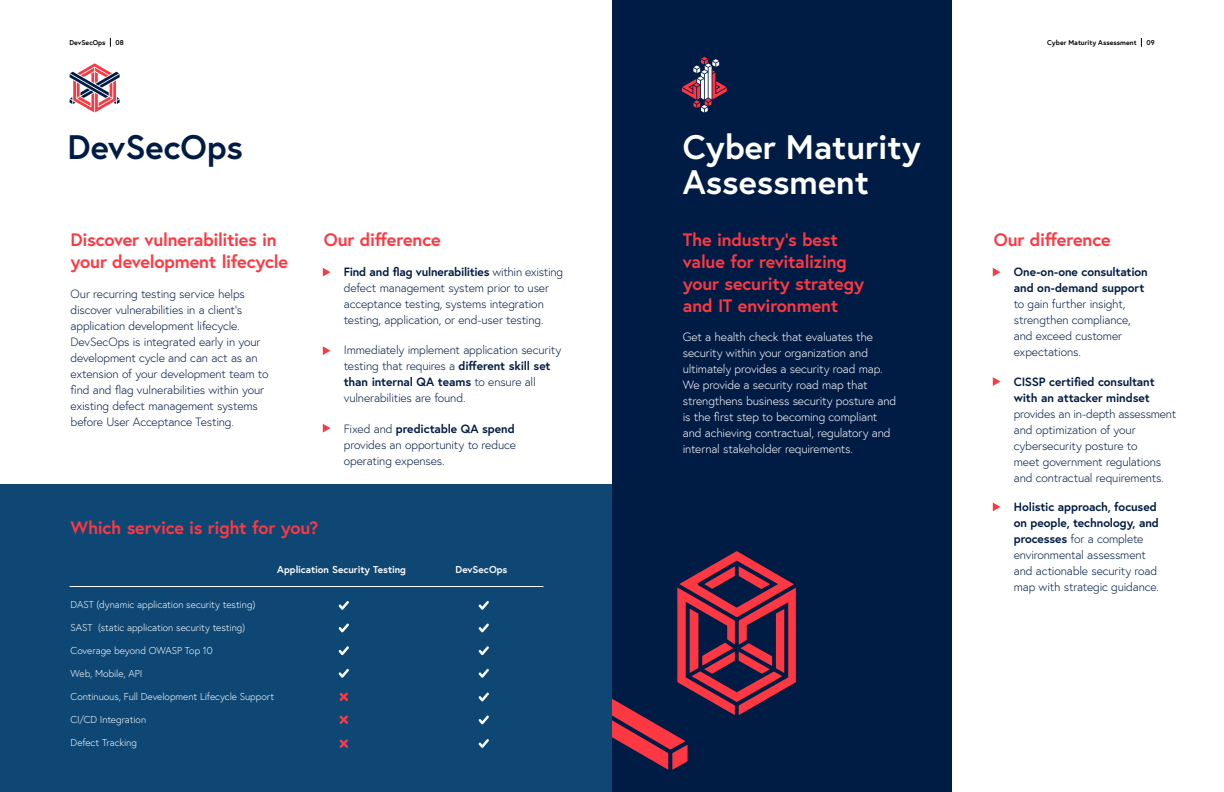
<style>
.page{position:relative;width:1224px;height:792px;background:#fff}
.page>*{position:absolute;margin:0;border:0;box-sizing:border-box;transform-origin:0 0}
.t1{font:700 34px/34.5px "Europa";color:#fff}
.t2{font:700 34px "Europa";color:#001c45}
.t3{font:700 18px/22px "Europa";letter-spacing:-.015em;color:#fd3842}
.t4{font:300 12px/16px "Europa";letter-spacing:-.01em;color:#001c45}
.t5{font:300 12px/16px "Europa";letter-spacing:-.01em;color:#fff}
.t6{font:700 12px/16px "Europa";letter-spacing:-.01em;color:#001c45}
.t7{font:300 10px "Europa";letter-spacing:-.005em;color:#fff}
.t8{font:700 10px "Europa";color:#fff}
.t9{font:700 7px "Europa";color:#000}
.s1{font-weight:700}
</style>
<div class="page">
<div style="left:0;top:485px;width:612px;height:307px;background:#0e4774"></div>
<svg style="left:323px;top:268px;width:7px;height:9px"></svg>
<svg style="left:323px;top:346px;width:7px;height:9px"></svg>
<svg style="left:323px;top:424px;width:7px;height:9px"></svg>
<hr style="left:70px;top:586px;width:473px;height:1px;background:#fff">
<svg style="left:338px;top:601px;width:11px;height:9px"></svg>
<svg style="left:478px;top:601px;width:11px;height:9px"></svg>
<svg style="left:338px;top:623px;width:11px;height:9px"></svg>
<svg style="left:478px;top:623px;width:11px;height:9px"></svg>
<svg style="left:338px;top:646px;width:11px;height:9px"></svg>
<svg style="left:478px;top:646px;width:11px;height:9px"></svg>
<svg style="left:338px;top:668px;width:11px;height:10px"></svg>
<svg style="left:478px;top:668px;width:11px;height:10px"></svg>
<svg style="left:478px;top:692px;width:11px;height:10px"></svg>
<svg style="left:478px;top:715px;width:11px;height:9px"></svg>
<svg style="left:478px;top:739px;width:11px;height:9px"></svg>
<svg style="left:339px;top:739px;width:9px;height:9px"></svg>
<svg style="left:339px;top:715px;width:9px;height:9px"></svg>
<svg style="left:339px;top:692px;width:9px;height:9px"></svg>
<div style="left:612px;top:0;width:340px;height:792px;background:#001c45"></div>
<svg style="left:993px;top:268px;width:7px;height:9px"></svg>
<svg style="left:993px;top:377px;width:7px;height:9px"></svg>
<svg style="left:993px;top:503px;width:7px;height:8px"></svg>
<svg style="left:612px;top:551px;width:184px;height:219px"></svg>
<svg style="left:70px;top:63px;width:50px;height:49px"></svg>
<svg style="left:682px;top:57px;width:45px;height:56px"></svg>
<p class="t9" style="left:70px;top:38px;width:38px">DevSecOps</p>
<p class="t9" style="left:115px;top:38px;width:10px">08</p>
<p class="t9" style="left:1047px;top:38px;width:91px">Cyber Maturity Assessment</p>
<p class="t9" style="left:1146px;top:38px;width:10px">09</p>
<h1 class="t2" style="left:68px;top:124px;width:177px">DevSecOps</h1>
<h2 class="t3" style="left:71px;top:228px;width:219px">Discover vulnerabilities in your development lifecycle</h2>
<p class="t4" style="left:71px;top:286px;width:199px">Our recurring testing service helps discover vulnerabilities in a client’s application development lifecycle.<br>DevSecOps is integrated early in your development cycle and can act as an extension of your development team to find and flag vulnerabilities within your existing defect management systems before User Acceptance Testing.</p>
<h2 class="t3" style="left:324px;top:228px;width:118px">Our difference</h2>
<p class="t4" style="left:344px;top:264px;width:221px"><span class="s1">Find and flag vulnerabilities</span> within existing defect management system prior to user acceptance testing, systems integration testing, application, or end-user testing.</p>
<p class="t4" style="left:344px;top:342px;width:219px">Immediately implement application security testing that requires a <span class="s1">different skill set than internal QA teams</span> to ensure all vulnerabilities are found.</p>
<p class="t4" style="left:344px;top:420px;width:174px;text-align:justify">Fixed and <span class="s1">predictable QA spend </span>provides an opportunity to reduce operating expenses.</p>
<h2 class="t3" style="left:71px;top:516px;width:249px">Which service is right for you?</h2>
<p class="t8" style="left:277px;top:563px;width:130px">Application Security Testing</p>
<p class="t8" style="left:456px;top:563px;width:53px">DevSecOps</p>
<p class="t7" style="left:71px;top:598px;width:186px">DAST (dynamic application security testing)</p>
<p class="t7" style="left:71px;top:621px;width:176px">SAST (static application security testing)</p>
<p class="t7" style="left:71px;top:644px;width:144px">Coverage beyond OWASP Top 10</p>
<p class="t7" style="left:71px;top:667px;width:73px">Web, Mobile, API</p>
<p class="t7" style="left:71px;top:690px;width:205px">Continuous, Full Development Lifecycle Support</p>
<p class="t7" style="left:71px;top:713px;width:77px">CI/CD Integration</p>
<p class="t7" style="left:71px;top:736px;width:68px">Defect Tracking</p>
<h1 class="t1" style="left:683px;top:129px;width:239px">Cyber Maturity<br>Assessment</h1>
<h2 class="t3" style="left:683px;top:228px;width:183px">The industry’s best value for revitalizing your security strategy and IT environment</h2>
<p class="t5" style="left:683px;top:329px;width:215px">Get a health check that evaluates the security within your organization and ultimately provides a security road map.<br>We provide a security road map that strengthens business security posture and is the first step to becoming compliant and achieving contractual, regulatory and internal stakeholder requirements.</p>
<h2 class="t3" style="left:994px;top:228px;width:118px">Our difference</h2>
<p class="t6" style="left:1014px;top:264px;width:136px">One-on-one consultation and on-demand support</p>
<p class="t4" style="left:1014px;top:296px;width:118px">to gain further insight, strengthen compliance, and exceed customer expectations.</p>
<p class="t6" style="left:1014px;top:373px;width:142px">CISSP certified consultant with an attacker mindset</p>
<p class="t4" style="left:1014px;top:405px;width:164px">provides an in-depth assessment and optimization of your cybersecurity posture to<br>meet government regulations and contractual requirements.</p>
<p class="t4" style="left:1014px;top:499px;width:147px"><span class="s1">Holistic approach, focused on people, technology, and processes</span> for a complete environmental assessment and actionable security road map with strategic guidance.</p>
</div>
